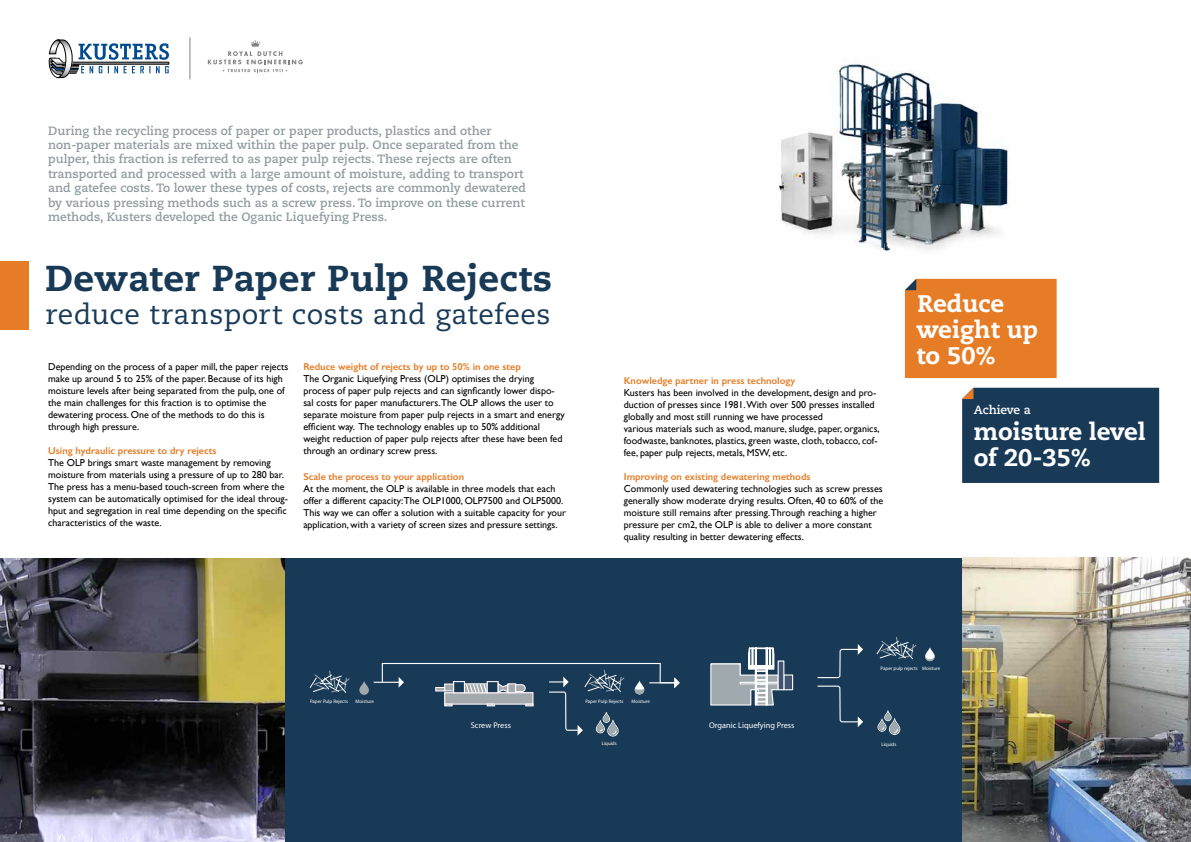
<style>
.page{position:relative;width:1191px;height:842px;background:#fff}
.page>*{position:absolute;margin:0;border:0;box-sizing:border-box;transform-origin:0 0}
.t1{font:800 36px "Caecilia";letter-spacing:.015em;color:#183a57}
.t2{font:28px "Caecilia";letter-spacing:.015em;color:#183a57}
.t3{font:800 24px/26px "Caecilia";color:#fff}
.t4{font:700 12px/14.4px "Caecilia";color:#909ca1}
.t5{font:700 12px "Caecilia";letter-spacing:-.01em;color:#fff}
.t6{font:10px/12px "Gill Sans";color:#000}
.t7{font:600 10px "Gill Sans";color:#e67c25}
.t8{font:800 8.3px "Caecilia";color:#fff}
.t9{font:800 5px "Caecilia";color:#fff}
</style>
<div class="page">
<div style="left:285px;top:558px;width:780px;height:284px;background:#183a57"></div>
<svg style="left:877px;top:710px;width:23px;height:25px"></svg>
<svg style="left:817px;top:644px;width:46px;height:83px"></svg>
<svg style="left:876px;top:637px;width:40px;height:22px"></svg>
<svg style="left:310px;top:670px;width:40px;height:23px"></svg>
<svg style="left:925px;top:647px;width:9px;height:14px"></svg>
<div style="left:784px;top:675px;width:8px;height:15px;background:#415371"></div>
<div style="left:783px;top:674px;width:10px;height:16px;border:1px solid #fff"></div>
<div style="left:778px;top:661px;width:6px;height:29px;background:#415371"></div>
<div style="left:777px;top:660px;width:7px;height:30px;border:1px solid #fff"></div>
<svg style="left:710px;top:647px;width:69px;height:59px"></svg>
<svg style="left:359px;top:663px;width:321px;height:74px"></svg>
<div style="left:508px;top:684px;width:7px;height:9px;background:#a4a9ad"></div>
<div style="left:507px;top:683px;width:9px;height:10px;border:1px solid #fef6fa"></div>
<img style="left:0;top:558px;width:285px;height:284px">
<img style="left:962px;top:557px;width:229px;height:285px">
<svg style="left:49px;top:40px;width:121px;height:38px"></svg>
<hr style="left:190px;top:37px;width:1px;height:42px;background:#808285">
<svg style="left:208px;top:40px;width:95px;height:32px"></svg>
<div style="left:0;top:261px;width:28px;height:68px;background:#e67c25"></div>
<img style="left:778px;top:59px;width:230px;height:196px">
<div style="left:962px;top:388px;width:197px;height:95px;background:#183a57"></div>
<div style="left:905px;top:279px;width:151px;height:99px;background:#e67c25"></div>
<p class="t4" style="left:48px;top:123px;width:479px">During the recycling process of paper or paper products, plastics and other non-paper materials are mixed within the paper pulp. Once separated from the pulper, this fraction is referred to as paper pulp rejects. These rejects are often transported and processed with a large amount of moisture, adding to transport and gatefee costs. To lower these types of costs, rejects are commonly dewatered by various pressing methods such as a screw press. To improve on these current methods, Kusters developed the Oganic Liquefying Press.</p>
<h1 class="t1" style="left:45px;top:256px;width:508px">Dewater Paper Pulp Rejects</h1>
<h2 class="t2" style="left:45px;top:298px;width:506px">reduce transport costs and gatefees</h2>
<p class="t6" style="left:48px;top:361px;width:241px">Depending on the process of a paper mill, the paper rejects make up around 5 to 25% of the paper. Because of its high moisture levels after being separated from the pulp, one of the main challenges for this fraction is to optimise the dewatering process. One of the methods to do this is through high pressure.</p>
<p class="t7" style="left:48px;top:444px;width:170px">Using hydraulic pressure to dry rejects</p>
<p class="t6" style="left:48px;top:457px;width:241px">The OLP brings smart waste management by removing moisture from materials using a pressure of up to 280 bar.<br>The press has a menu-based touch-screen from where the system can be automatically optimised for the ideal throug&shy;hput and segregation in real time depending on the specific characteristics of the waste.</p>
<p class="t7" style="left:303px;top:361px;width:219px">Reduce weight of rejects by up to 50% in one step</p>
<p class="t6" style="left:303px;top:373px;width:263px">The Organic Liquefying Press (OLP) optimises the drying process of paper pulp rejects and can signficantly lower dispo&shy;sal costs for paper manufacturers.The OLP allows the user to separate moisture from paper pulp rejects in a smart and energy efficient way. The technology enables up to 50% additional weight reduction of paper pulp rejects after these have been fed through an ordinary screw press.</p>
<p class="t7" style="left:303px;top:471px;width:162px">Scale the process to your application</p>
<p class="t6" style="left:303px;top:483px;width:264px">At the moment, the OLP is available in three models that each offer a different capacity:The OLP1000, OLP7500 and OLP5000.<br>This way we can offer a solution with a suitable capacity for your application, with a variety of screen sizes and pressure settings.</p>
<p class="t7" style="left:624px;top:375px;width:173px">Knowledge partner in press technology</p>
<p class="t6" style="left:624px;top:387px;width:257px">Kusters has been involved in the development, design and pro&shy;duction of presses since 1981.With over 500 presses installed globally and most still running we have processed<br>various materials such as wood, manure, sludge, paper, organics, foodwaste, banknotes, plastics, green waste, cloth, tobacco, cof&shy;fee, paper pulp rejects, metals, MSW, etc.</p>
<p class="t7" style="left:624px;top:471px;width:188px">Improving on existing dewatering methods</p>
<p class="t6" style="left:624px;top:483px;width:261px">Commonly used dewatering technologies such as screw presses generally show moderate drying results. Often, 40 to 60% of the moisture still remains after pressing.Through reaching a higher pressure per cm2, the OLP is able to deliver a more constant quality resulting in better dewatering effects.</p>
<h3 class="t3" style="left:916px;top:290px;width:123px">Reduce weight up to 50%</h3>
<p class="t5" style="left:973px;top:403px;width:59px">Achieve a</p>
<h3 class="t3" style="left:973px;top:419px;width:173px">moisture level of 20-35%</h3>
<p class="t9" style="left:880px;top:665px;width:39px">Paper pulp rejects</p>
<p class="t9" style="left:922px;top:665px;width:20px">Moisture</p>
<p class="t9" style="left:355px;top:698px;width:20px">Moisture</p>
<p class="t9" style="left:631px;top:698px;width:20px">Moisture</p>
<p class="t9" style="left:310px;top:698px;width:40px">Paper Pulp Rejects</p>
<p class="t9" style="left:585px;top:698px;width:40px">Paper Pulp Rejects</p>
<p class="t8" style="left:471px;top:720px;width:42px">Screw Press</p>
<p class="t9" style="left:602px;top:741px;width:17px">Liquids</p>
<p class="t8" style="left:709px;top:720px;width:87px">Organic Liquefying Press</p>
<p class="t9" style="left:881px;top:741px;width:17px">Liquids</p>
</div>
